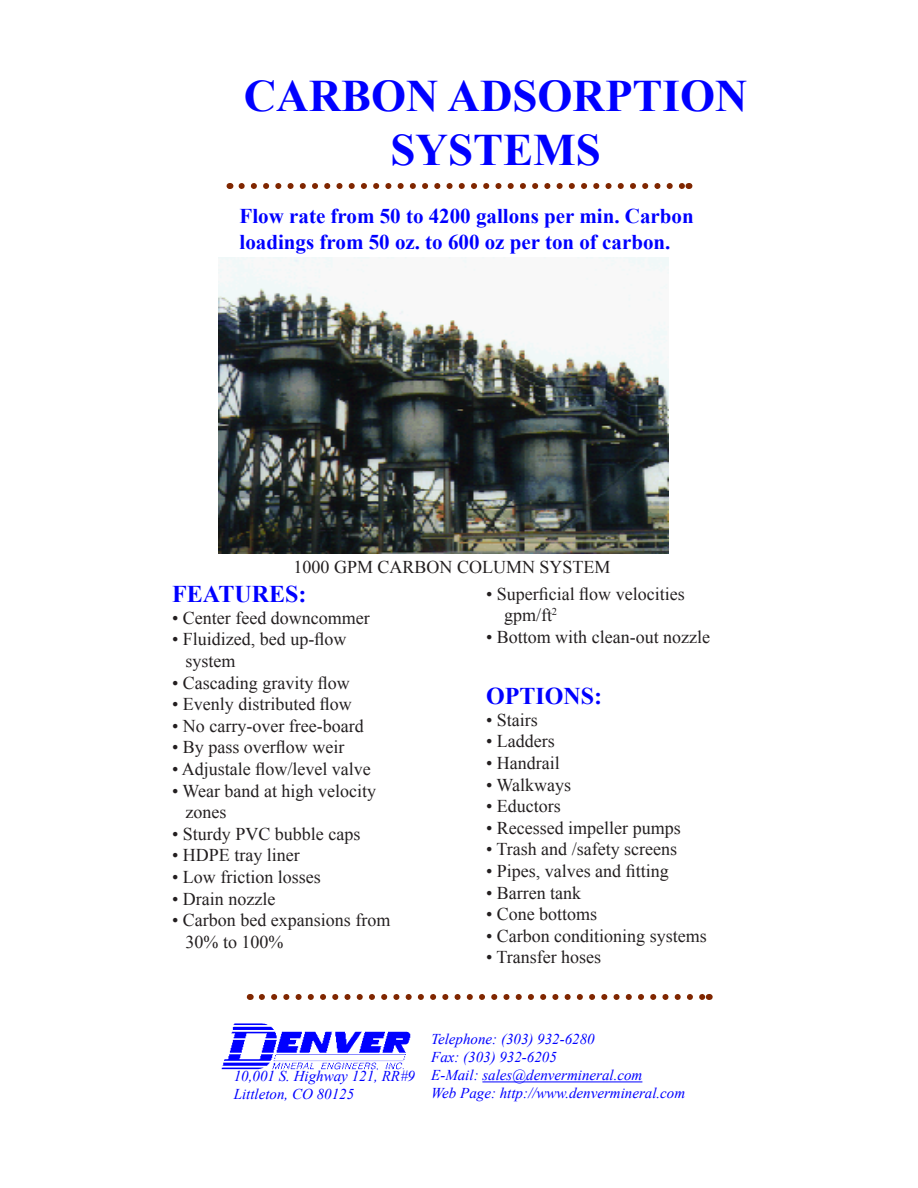
<style>
.page{position:relative;width:918px;height:1188px;background:#fff}
.page>*{position:absolute;margin:0;border:0;box-sizing:border-box;transform-origin:0 0}
.Heading_1{font:700 45px "Times New Roman";color:#00f}
.Subhead_1{font:700 24px "Times New Roman";color:#00f}
.heading_2{font:700 21px "Times New Roman";color:#00f}
.Body_text{font:18px "Times New Roman";color:#231f20}
.t1{font:italic 15px "Times New Roman";color:#00f}
</style>
<div class="page">
<svg style="left:242px;top:183px;width:440px;height:6px"></svg>
<svg style="left:262px;top:994px;width:441px;height:6px"></svg>
<img style="left:222px;top:1024px;width:189px;height:46px">
<hr style="left:482px;top:1082px;width:160px;height:1px;background:#00f">
<img style="left:218px;top:258px;width:450px;height:295px">
<p class="Heading_1" style="left:244px;top:65px;width:505px">CARBON ADSORPTION</p>
<p class="Heading_1" style="left:391px;top:119px;width:212px">SYSTEMS</p>
<p class="heading_2" style="left:240px;top:202px;width:456px">Flow rate from 50 to 4200 gallons per min. Carbon</p>
<p class="heading_2" style="left:240px;top:227px;width:432px">loadings from 50 oz. to 600 oz per ton of carbon.</p>
<p class="Body_text" style="left:294px;top:555px;width:319px">1000 GPM CARBON COLUMN SYSTEM</p>
<p class="Subhead_1" style="left:172px;top:578px;width:136px">FEATURES:</p>
<p class="Body_text" style="left:172px;top:606px;width:199px">• Center feed downcommer</p>
<p class="Body_text" style="left:172px;top:627px;width:176px">• Fluidized, bed up-flow</p>
<p class="Body_text" style="left:186px;top:649px;width:52px">system</p>
<p class="Body_text" style="left:172px;top:670px;width:179px">• Cascading gravity flow</p>
<p class="Body_text" style="left:172px;top:692px;width:181px">• Evenly distributed flow</p>
<p class="Body_text" style="left:172px;top:714px;width:193px">• No carry-over free-board</p>
<p class="Body_text" style="left:172px;top:735px;width:174px">• By pass overflow weir</p>
<p class="Body_text" style="left:172px;top:757px;width:200px">• Adjustale flow/level valve</p>
<p class="Body_text" style="left:172px;top:778px;width:205px">• Wear band at high velocity</p>
<p class="Body_text" style="left:186px;top:800px;width:42px">zones</p>
<p class="Body_text" style="left:172px;top:822px;width:190px">• Sturdy PVC bubble caps</p>
<p class="Body_text" style="left:172px;top:843px;width:129px">• HDPE tray liner</p>
<p class="Body_text" style="left:172px;top:865px;width:150px">• Low friction losses</p>
<p class="Body_text" style="left:172px;top:886px;width:105px">• Drain nozzle</p>
<p class="Body_text" style="left:172px;top:908px;width:220px">• Carbon bed expansions from</p>
<p class="Body_text" style="left:186px;top:930px;width:99px">30% to 100%</p>
<p class="Body_text" style="left:486px;top:582px;width:200px">• Superficial flow velocities</p>
<p class="Body_text" style="left:504px;top:603px;width:55px">gpm/ft<sup>2</sup></p>
<p class="Body_text" style="left:486px;top:625px;width:226px">• Bottom with clean-out nozzle</p>
<p class="Subhead_1" style="left:486px;top:680px;width:118px">OPTIONS:</p>
<p class="Body_text" style="left:486px;top:708px;width:53px">• Stairs</p>
<p class="Body_text" style="left:486px;top:729px;width:70px">• Ladders</p>
<p class="Body_text" style="left:486px;top:751px;width:75px">• Handrail</p>
<p class="Body_text" style="left:486px;top:772px;width:87px">• Walkways</p>
<p class="Body_text" style="left:486px;top:794px;width:76px">• Eductors</p>
<p class="Body_text" style="left:486px;top:816px;width:196px">• Recessed impeller pumps</p>
<p class="Body_text" style="left:486px;top:837px;width:193px">• Trash and /safety screens</p>
<p class="Body_text" style="left:486px;top:859px;width:184px">• Pipes, valves and fitting</p>
<p class="Body_text" style="left:486px;top:880px;width:97px">• Barren tank</p>
<p class="Body_text" style="left:486px;top:902px;width:113px">• Cone bottoms</p>
<p class="Body_text" style="left:486px;top:924px;width:222px">• Carbon conditioning systems</p>
<p class="Body_text" style="left:486px;top:945px;width:117px">• Transfer hoses</p>
<p class="t1" style="left:234px;top:1066px;width:183px">10,001 S. Highway 121, RR#9</p>
<p class="t1" style="left:234px;top:1084px;width:122px">Littleton, CO 80125</p>
<p class="t1" style="left:431px;top:1029px;width:165px">Telephone: (303) 932-6280</p>
<p class="t1" style="left:431px;top:1047px;width:127px">Fax: (303) 932-6205</p>
<p class="t1" style="left:431px;top:1065px;width:213px">E-Mail: sales@denvermineral.com</p>
<p class="t1" style="left:431px;top:1083px;width:256px">Web Page: http://www.denvermineral.com</p>
</div>
